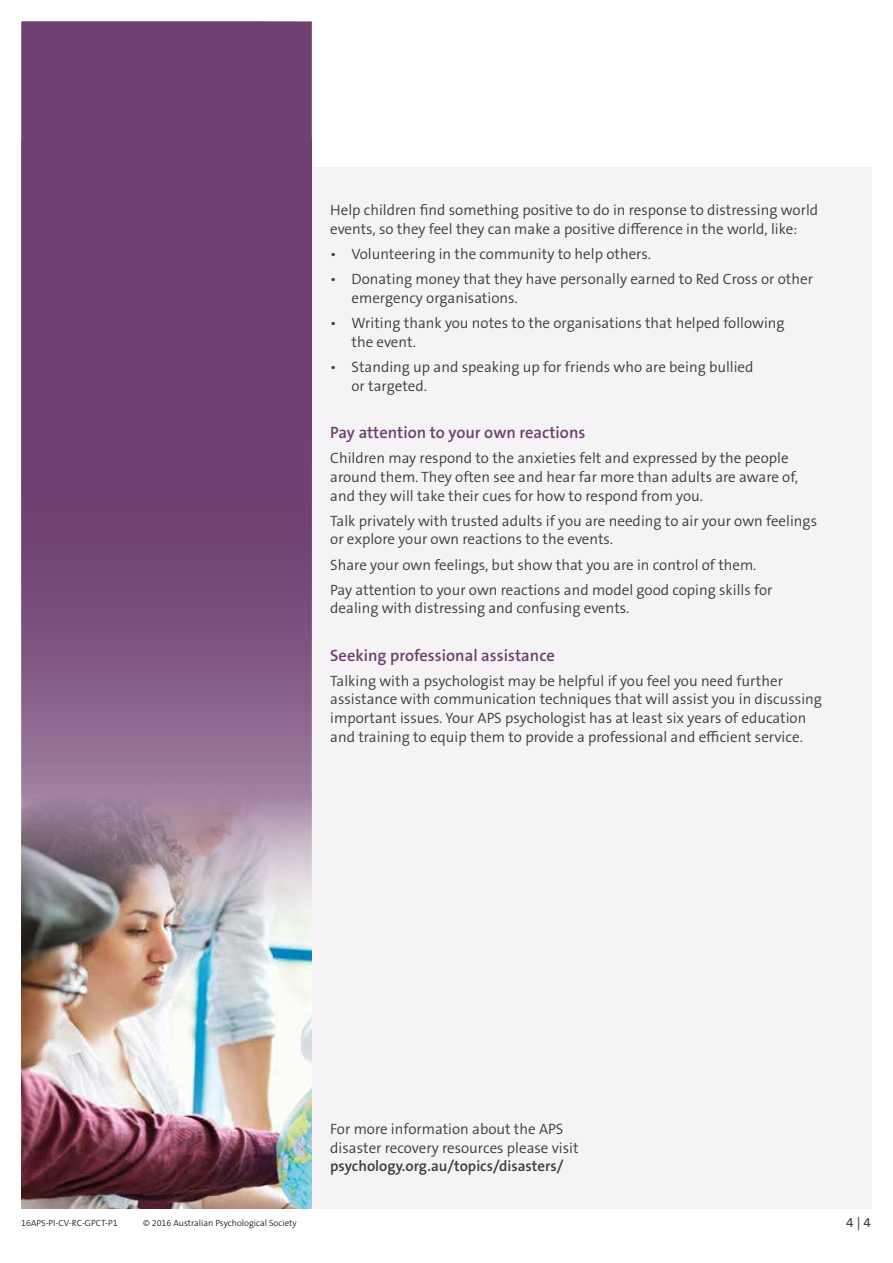
<style>
.page{position:relative;width:893px;height:1263px;background:#fff}
.page>*{position:absolute;margin:0;border:0;box-sizing:border-box;transform-origin:0 0}
.t1{font:600 16.5px "The Sans B W6";color:#6f4071}
.t2{font:300 15px/18.8px "The Sans B W4";color:#3c3c3b}
.t3{font:600 15px "The Sans B W6";color:#3c3c3b}
.t4{font:13.5px "The Sans B W5 Plain";color:#3c3c3b}
.t5{font:300 9px "The Sans B W3";color:#000}
</style>
<div class="page">
<div style="left:21px;top:167px;width:851px;height:1042px;background:#f6f3f6"></div>
<svg style="left:21px;top:21px;width:291px;height:742px;background:#744776"></svg>
<img style="left:21px;top:771px;width:291px;height:438px">
<p class="t2" style="left:330px;top:201px;width:489px">Help children find something positive to do in response to distressing world events, so they feel they can make a positive difference in the world, like:</p>
<p class="t2" style="left:330px;top:245px;width:322px">• Volunteering in the community to help others.</p>
<p class="t2" style="left:351px;top:270px;width:463px;text-indent:-21px">• Donating money that they have personally earned to Red Cross or other emergency organisations.</p>
<p class="t2" style="left:351px;top:314px;width:435px;text-indent:-21px">• Writing thank you notes to the organisations that helped following the event.</p>
<p class="t2" style="left:351px;top:358px;width:404px;text-indent:-21px">• Standing up and speaking up for friends who are being bullied or targeted.</p>
<p class="t1" style="left:330px;top:422px;width:257px">Pay attention to your own reactions</p>
<p class="t2" style="left:330px;top:449px;width:469px">Children may respond to the anxieties felt and expressed by the people around them. They often see and hear far more than adults are aware of, and they will take their cues for how to respond from you.</p>
<p class="t2" style="left:330px;top:511px;width:488px">Talk privately with trusted adults if you are needing to air your own feelings or explore your own reactions to the events.</p>
<p class="t2" style="left:330px;top:552px;width:444px;line-height:25.2px">Share your own feelings, but show that you are in control of them.<br>Pay attention to your own reactions and model good coping skills for</p>
<p class="t2" style="left:330px;top:599px;width:301px">dealing with distressing and confusing events.</p>
<p class="t1" style="left:330px;top:644px;width:226px">Seeking professional assistance</p>
<p class="t2" style="left:330px;top:671px;width:493px">Talking with a psychologist may be helpful if you feel you need further assistance with communication techniques that will assist you in discussing important issues. Your APS psychologist has at least six years of education and training to equip them to provide a professional and efficient service.</p>
<p class="t5" style="left:21px;top:1217px;width:98px">16APS-PI-CV-RC-GPCT-P1</p>
<p class="t5" style="left:143px;top:1217px;width:155px">© 2016 Australian Psychological Society</p>
<p class="t2" style="left:330px;top:1119px;width:250px">For more information about the APS disaster recovery resources please visit</p>
<p class="t3" style="left:330px;top:1157px;width:235px">psychology.org.au/topics/disasters/</p>
<p class="t4" style="left:846px;top:1213px;width:26px">4 | 4</p>
</div>
